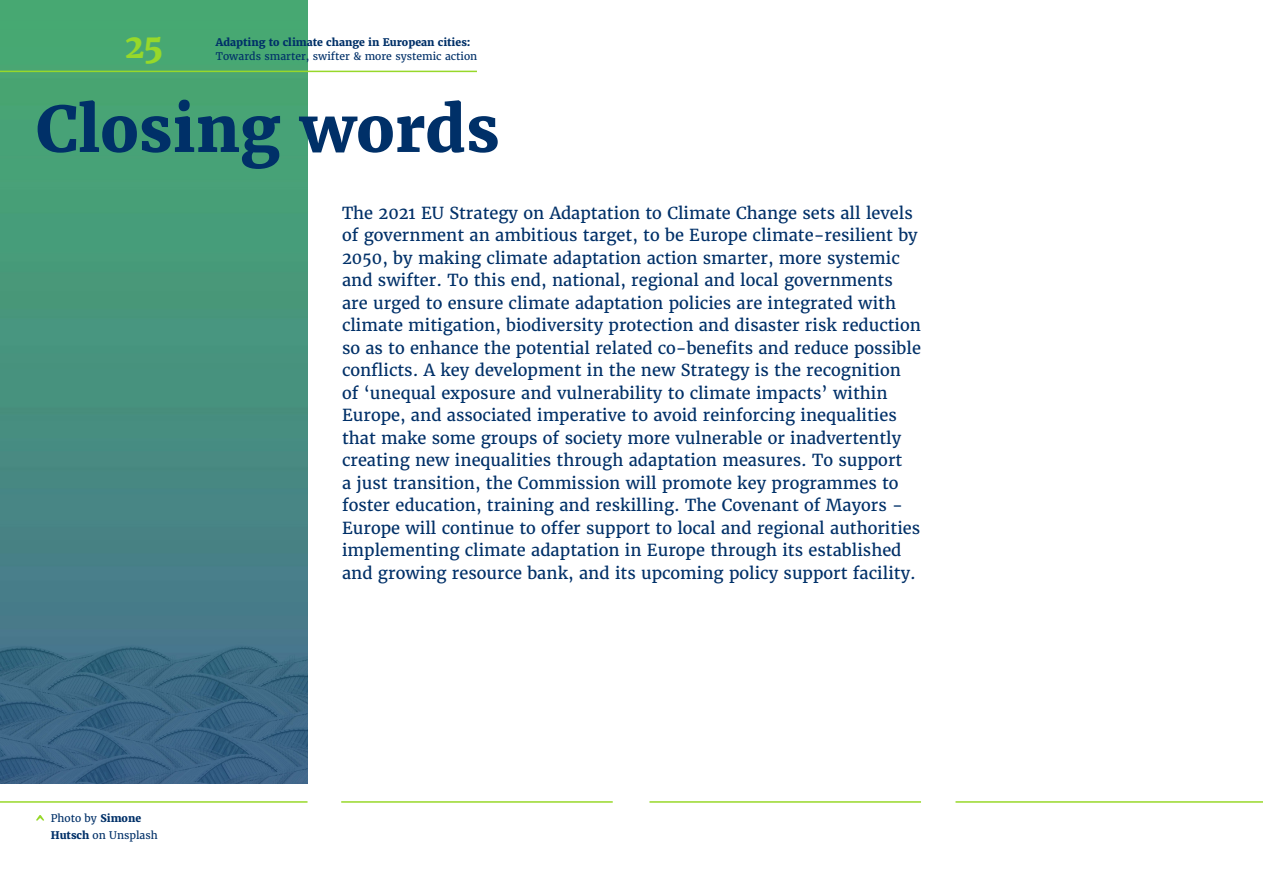
<style>
.page{position:relative;width:1263px;height:893px;background:#fff}
.page>*{position:absolute;margin:0;border:0;box-sizing:border-box;transform-origin:0 0}
.t1{font:800 63px "Merriweather";color:#003068}
.t2{font:800 32.7px "Merriweather";color:#97d82a}
.t3{font:16.5px/22.5px "Merriweather";color:#003068}
.t4{font:10.5px/16.5px "Merriweather";color:#003068}
.t5{font:800 10.5px "Merriweather";color:#003068}
.s1{font-weight:800}
</style>
<div class="page">
<hr style="left:0;top:801px;width:308px;height:2px;background:#97d82a">
<hr style="left:955px;top:801px;width:308px;height:2px;background:#97d82a">
<hr style="left:649px;top:801px;width:272px;height:2px;background:#97d82a">
<hr style="left:341px;top:801px;width:272px;height:2px;background:#97d82a">
<img style="left:0;top:0;width:308px;height:784px">
<hr style="left:0;top:71px;width:477px;height:1px;background:#97d82a">
<svg style="left:36px;top:815px;width:8px;height:6px"></svg>
<p class="t2" style="left:125px;top:25px;width:40px">25</p>
<p class="t5" style="left:216px;top:36px;width:256px">Adapting to climate change in European cities:</p>
<p class="t4" style="left:216px;top:48px;width:263px">Towards smarter, swifter &amp; more systemic action</p>
<p class="t1" style="left:36px;top:88px;width:465px">Closing words</p>
<p class="t4" style="left:51px;top:810px;width:109px">Photo by <span class="s1">Simone<br>Hutsch</span> on Unsplash</p>
<p class="t3" style="left:342px;top:202px;width:580px">The 2021 EU Strategy on Adaptation to Climate Change sets all levels of government an ambitious target, to be Europe climate-resilient by 2050, by making climate adaptation action smarter, more systemic and swifter. To this end, national, regional and local governments are urged to ensure climate adaptation policies are integrated with climate mitigation, biodiversity protection and disaster risk reduction so as to enhance the potential related co-benefits and reduce possible conflicts. A key development in the new Strategy is the recognition of ‘unequal exposure and vulnerability to climate impacts’ within Europe, and associated imperative to avoid reinforcing inequalities that make some groups of society more vulnerable or inadvertently creating new inequalities through adaptation measures. To support<br>a just transition, the Commission will promote key programmes to foster education, training and reskilling. The Covenant of Mayors - Europe will continue to offer support to local and regional authorities implementing climate adaptation in Europe through its established and growing resource bank, and its upcoming policy support facility.</p>
</div>
